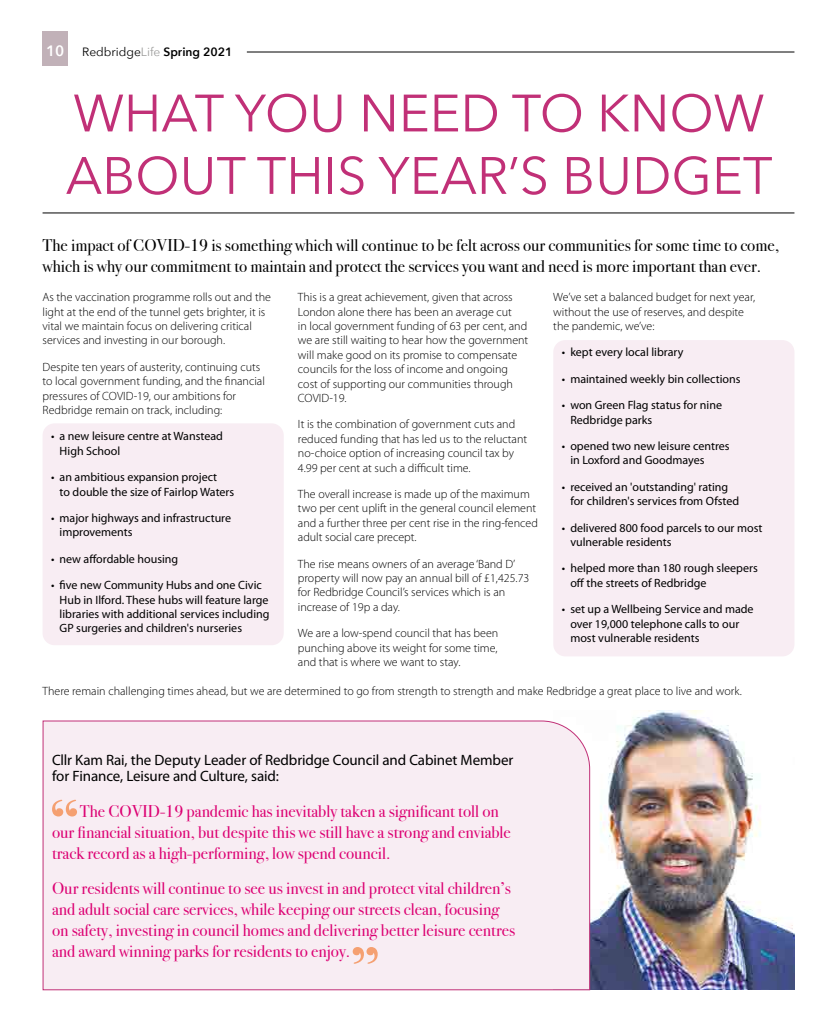
<style>
.page{position:relative;width:820px;height:1021px;background:#fff}
.page>*{position:absolute;margin:0;border:0;box-sizing:border-box;transform-origin:0 0}
.t1{font:52px/62.4px "Avenir Next";color:#c13077}
.t2{font:17px/21px "Bodoni Svty Two ITCTT";color:#dc0072}
.t3{font:17px/20.4px "Bodoni Svty Two ITCTT";color:#000}
.t4{font:15px/16px "Myriad Pro";letter-spacing:-.01em;color:#000}
.t5{font:300 12px/14.4px "Myriad Pro";color:#000}
.t6{font:12px/14.4px "Myriad Pro";color:#000}
.t7{font:600 12px "Avenir Next";color:#000}
.s1{font-size:15px;color:#fff}
.s2{font-weight:400}
.s3{font-weight:400;color:#9d9d9c}
</style>
<div class="page">
<div style="left:43px;top:31px;width:25px;height:34px;background:#c1b1b8"></div>
<hr style="left:247px;top:52px;width:547px;height:1px;background:#000">
<div style="left:43px;top:423px;width:240px;height:222px;background:#f8edf3;border-radius:12px"></div>
<div style="left:553px;top:340px;width:241px;height:316px;background:#f8edf3;border-radius:12px"></div>
<img style="left:590px;top:710px;width:204px;height:279px">
<hr style="left:43px;top:213px;width:751px;height:1px;background:#000">
<div style="left:42px;top:720px;width:548px;height:270px;background:#f8edf3"></div>
<p class="t7" style="left:46px;top:41px;width:188px"><span class="s1">10</span> <span class="s2">Redbridge</span><span class="s3">Life</span> Spring 2021</p>
<h1 class="t1" style="left:66px;top:80px;width:708px">WHAT YOU NEED TO KNOW<br>ABOUT THIS YEAR’S BUDGET</h1>
<h2 class="t3" style="left:43px;top:233px;width:737px">The impact of COVID-19 is something which will continue to be felt across our communities for some time to come, which is why our commitment to maintain and protect the services you want and need is more important than ever.</h2>
<p class="t5" style="left:43px;top:290px;width:230px">As the vaccination programme rolls out and the light at the end of the tunnel gets brighter, it is vital we maintain focus on delivering critical services and investing in our borough.</p>
<p class="t5" style="left:43px;top:360px;width:224px">Despite ten years of austerity, continuing cuts to local government funding, and the financial pressures of COVID-19, our ambitions for Redbridge remain on track, including:</p>
<p class="t6" style="left:60px;top:429px;width:165px;text-indent:-9px">• a new leisure centre at Wanstead<br>High School</p>
<p class="t6" style="left:60px;top:470px;width:176px;text-indent:-9px">• an ambitious expansion project<br>to double the size of Fairlop Waters</p>
<p class="t6" style="left:60px;top:511px;width:173px;text-indent:-9px">• major highways and infrastructure improvements</p>
<p class="t6" style="left:51px;top:552px;width:129px">• new affordable housing</p>
<p class="t6" style="left:60px;top:578px;width:211px;text-indent:-9px">• five new Community Hubs and one Civic Hub in Ilford. These hubs will feature large libraries with additional services including GP surgeries and children's nurseries</p>
<p class="t5" style="left:553px;top:290px;width:203px">We’ve set a balanced budget for next year, without the use of reserves, and despite the pandemic, we’ve:</p>
<p class="t6" style="left:561px;top:345px;width:123px">• kept every local library</p>
<p class="t6" style="left:561px;top:372px;width:180px">• maintained weekly bin collections</p>
<p class="t6" style="left:570px;top:398px;width:153px;text-indent:-9px">• won Green Flag status for nine<br>Redbridge parks</p>
<p class="t6" style="left:570px;top:439px;width:161px;text-indent:-9px">• opened two new leisure centres in Loxford and Goodmayes</p>
<p class="t6" style="left:570px;top:480px;width:170px;text-indent:-9px">• received an 'outstanding' rating for children's services from Ofsted</p>
<p class="t6" style="left:570px;top:520px;width:193px;text-indent:-9px">• delivered 800 food parcels to our most vulnerable residents</p>
<p class="t6" style="left:570px;top:561px;width:189px;text-indent:-9px">• helped more than 180 rough sleepers off the streets of Redbridge</p>
<p class="t6" style="left:570px;top:602px;width:185px;text-indent:-9px">• set up a Wellbeing Service and made over 19,000 telephone calls to our most vulnerable residents</p>
<p class="t5" style="left:298px;top:290px;width:232px">This is a great achievement, given that across London alone there has been an average cut<br>in local government funding of 63 per cent, and we are still waiting to hear how the government will make good on its promise to compensate councils for the loss of income and ongoing cost of supporting our communities through COVID-19.</p>
<p class="t5" style="left:298px;top:417px;width:231px">It is the combination of government cuts and reduced funding that has led us to the reluctant no-choice option of increasing council tax by 4.99 per cent at such a difficult time.</p>
<p class="t5" style="left:298px;top:487px;width:241px">The overall increase is made up of the maximum two per cent uplift in the general council element and a further three per cent rise in the ring-fenced adult social care precept.</p>
<p class="t5" style="left:298px;top:556px;width:233px">The rise means owners of an average ‘Band D’ property will now pay an annual bill of £1,425.73 for Redbridge Council’s services which is an increase of 19p a day.</p>
<p class="t5" style="left:298px;top:626px;width:202px;text-align:justify">We are a low-spend council that has been punching above its weight for some time, and that is where we want to stay.</p>
<p class="t5" style="left:43px;top:684px;width:700px">There remain challenging times ahead, but we are determined to go from strength to strength and make Redbridge a great place to live and work.</p>
<p class="t4" style="left:52px;top:752px;width:462px">Cllr Kam Rai, the Deputy Leader of Redbridge Council and Cabinet Member for Finance, Leisure and Culture, said:</p>
<h2 class="t2" style="left:52px;top:798px;width:460px;text-indent:28px">The COVID-19 pandemic has inevitably taken a significant toll on our financial situation, but despite this we still have a strong and enviable track record as a high-performing, low spend council.</h2>
<p class="t2" style="left:52px;top:875px;width:464px">Our residents will continue to see us invest in and protect vital children’s and adult social care services, while keeping our streets clean, focusing on safety, investing in council homes and delivering better leisure centres and award winning parks for residents to enjoy.</p>
</div>
